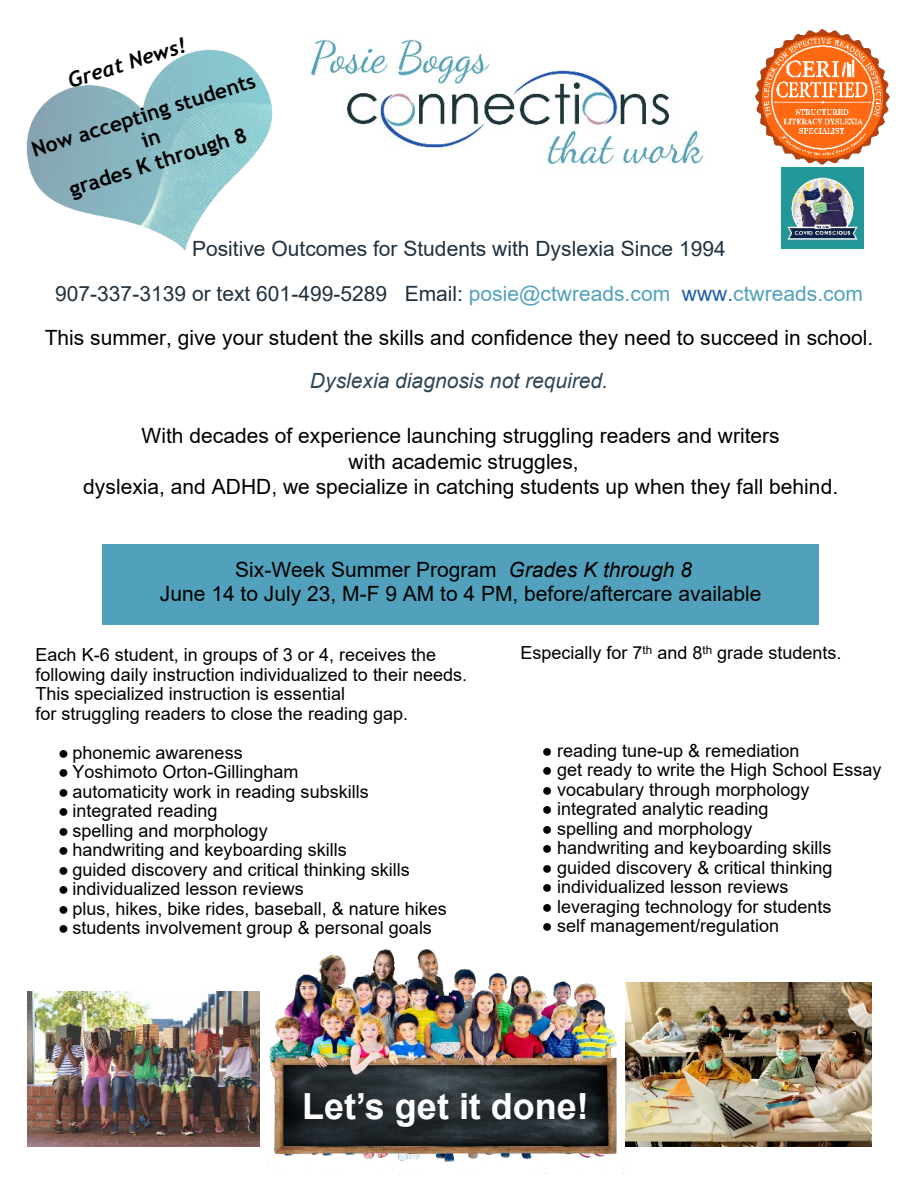
<style>
.page{position:relative;width:918px;height:1188px;background:#fff}
.page>*{position:absolute;margin:0;border:0;box-sizing:border-box;transform-origin:0 0}
.t1{font:700 36px "Arial";color:#fff}
.t2{font:21px/25.5px "Arial";color:#000;text-align:center}
.t3{font:21px/45px "Arial";color:#21313d;text-align:center}
.t4{font:700 21px/24.3px "Trebuchet MS";color:#000;text-align:center}
.t5{font:italic 21px "Arial";color:#2e4556}
.t6{font:italic 700 21px "Trebuchet";color:#000}
.t7{font:18px/19.5px "Arial";color:#000}
.s1{color:#52a2bd}
.s2{color:#225da7}
.s3{font-style:italic}
</style>
<div class="page">
<div style="left:102px;top:545px;width:717px;height:80px;background:#51a1bc"></div>
<img style="left:782px;top:170px;width:81px;height:79px">
<img style="left:311px;top:39px;width:393px;height:126px">
<img style="left:755px;top:29px;width:135px;height:141px">
<img style="left:26px;top:49px;width:247px;height:202px">
<img style="left:632px;top:983px;width:239px;height:163px">
<img style="left:27px;top:991px;width:232px;height:155px">
<img style="left:259px;top:949px;width:373px;height:226px">
<p class="t6" style="left:66px;top:73px;width:124px;rotate:-17deg">Great News!</p>
<p class="t4" style="left:29px;top:139px;width:235px;rotate:-17deg">Now accepting students in<br>grades K through 8</p>
<p class="t3" style="left:55px;top:228px;width:809px">Positive Outcomes for Students with Dyslexia Since 1994<br>907-337-3139 or text 601-499-5289 Email: <span class="s1">posie@ctwreads.com</span> <span class="s2">www.</span><span class="s1">ctwreads.com</span></p>
<p class="t2" style="left:45px;top:327px;width:830px">This summer, give your student the skills and confidence they need to succeed in school.</p>
<p class="t5" style="left:310px;top:372px;width:300px">Dyslexia diagnosis not required.</p>
<p class="t2" style="left:83px;top:425px;width:756px">With decades of experience launching struggling readers and writers<br>with academic struggles,<br>dyslexia, and ADHD, we specialize in catching students up when they fall behind.</p>
<p class="t2" style="left:160px;top:560px;width:603px;line-height:24.2px">Six-Week Summer Program <span class="s3">Grades K through 8<br></span>June 14 to July 23, M-F 9 AM to 4 PM, before/aftercare available</p>
<p class="t7" style="left:36px;top:647px;width:433px">Each K-6 student, in groups of 3 or 4, receives the following daily instruction individualized to their needs.<br>This specialized instruction is essential<br>for struggling readers to close the reading gap.</p>
<p class="t7" style="left:58px;top:744px;width:186px">● phonemic awareness</p>
<p class="t7" style="left:58px;top:764px;width:242px">● Yoshimoto Orton-Gillingham</p>
<p class="t7" style="left:58px;top:783px;width:312px">● automaticity work in reading subskills</p>
<p class="t7" style="left:58px;top:803px;width:161px">● integrated reading</p>
<p class="t7" style="left:58px;top:822px;width:211px">● spelling and morphology</p>
<p class="t7" style="left:58px;top:842px;width:290px">● handwriting and keyboarding skills</p>
<p class="t7" style="left:58px;top:861px;width:353px">● guided discovery and critical thinking skills</p>
<p class="t7" style="left:58px;top:881px;width:247px">● individualized lesson reviews</p>
<p class="t7" style="left:58px;top:900px;width:390px">● plus, hikes, bike rides, baseball, &amp; nature hikes</p>
<p class="t7" style="left:58px;top:920px;width:375px">● students involvement group &amp; personal goals</p>
<p class="t7" style="left:520px;top:645px;width:323px">Especially for 7<sup>th</sup> and 8<sup>th</sup> grade students.</p>
<p class="t7" style="left:542px;top:742px;width:259px">● reading tune-up &amp; remediation</p>
<p class="t7" style="left:542px;top:762px;width:341px">● get ready to write the High School Essay</p>
<p class="t7" style="left:542px;top:781px;width:269px">● vocabulary through morphology</p>
<p class="t7" style="left:542px;top:801px;width:228px">● integrated analytic reading</p>
<p class="t7" style="left:542px;top:820px;width:212px">● spelling and morphology</p>
<p class="t7" style="left:542px;top:840px;width:291px">● handwriting and keyboarding skills</p>
<p class="t7" style="left:542px;top:859px;width:292px">● guided discovery &amp; critical thinking</p>
<p class="t7" style="left:542px;top:879px;width:248px">● individualized lesson reviews</p>
<p class="t7" style="left:542px;top:898px;width:291px">● leveraging technology for students</p>
<p class="t7" style="left:542px;top:918px;width:239px">● self management/regulation</p>
<h1 class="t1" style="left:302px;top:1093px;width:288px">Let’s get it done!</h1>
</div>
